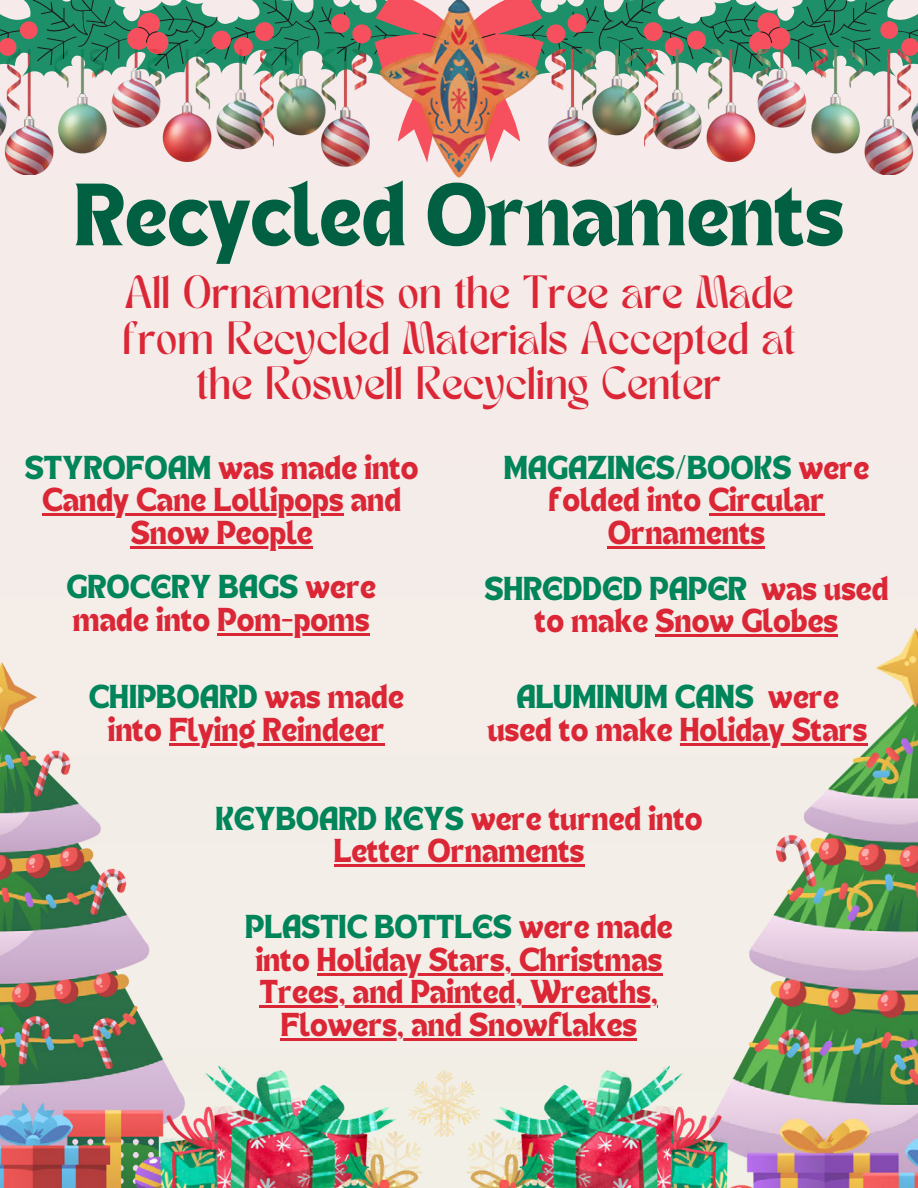
<style>
.page{position:relative;width:918px;height:1188px;background:#f4ece8}
.page>*{position:absolute;margin:0;border:0;box-sizing:border-box;transform-origin:0 0}
.t1{font:63.9px "TANHEADLINE";color:#006041}
.t2{font:32.55px/45.6px "TANMERINGUE";color:#db2636;text-align:center}
.t3{font:24px/32.7px "TANHEADLINE";color:#db2636;text-align:center}
.s1{color:#008459}
</style>
<div class="page">
<img style="left:0;top:662px;width:167px;height:526px">
<img style="left:734px;top:628px;width:184px;height:560px">
<img style="left:8px;top:163px;width:350px;height:12px">
<img style="left:0;top:0;width:918px;height:163px">
<svg style="left:139px;top:27px;width:640px;height:25px;background:#5c7560"></svg>
<img style="left:548px;top:50px;width:370px;height:125px">
<img style="left:501px;top:1066px;width:233px;height:122px">
<img style="left:155px;top:1066px;width:346px;height:122px">
<img style="left:380px;top:0;width:159px;height:177px">
<hr style="left:42px;top:514px;width:301px;height:2px;background:#db2636">
<hr style="left:131px;top:546px;width:182px;height:3px;background:#db2636">
<hr style="left:217px;top:633px;width:153px;height:2px;background:#db2636">
<hr style="left:709px;top:514px;width:116px;height:2px;background:#db2636">
<hr style="left:608px;top:546px;width:157px;height:3px;background:#db2636">
<hr style="left:317px;top:973px;width:345px;height:2px;background:#db2636">
<hr style="left:260px;top:1006px;width:398px;height:2px;background:#db2636">
<hr style="left:281px;top:1038px;width:356px;height:3px;background:#db2636">
<hr style="left:680px;top:743px;width:187px;height:3px;background:#db2636">
<hr style="left:656px;top:634px;width:182px;height:3px;background:#db2636">
<hr style="left:169px;top:743px;width:216px;height:3px;background:#db2636">
<hr style="left:334px;top:864px;width:250px;height:3px;background:#db2636">
<p class="t1" style="left:74px;top:179px;width:771px">Recycled Ornaments</p>
<p class="t2" style="left:123px;top:274px;width:674px">All Ornaments on the Tree are Made from Recycled Materials Accepted at the Roswell Recycling Center</p>
<p class="t3" style="left:25px;top:454px;width:395px"><span class="s1">STYROFOAM</span> was made into<br>Candy Cane Lollipops and<br>Snow People</p>
<p class="t3" style="left:66px;top:573px;width:311px;text-align:left"><span class="s1">GROCERY BAGS</span> were made into Pom-poms</p>
<p class="t3" style="left:89px;top:683px;width:317px"><span class="s1">CHIPBOARD</span> was made into Flying Reindeer</p>
<p class="t3" style="left:504px;top:454px;width:367px"><span class="s1">MAGAZINES/BOOKS</span> were folded into Circular<br>Ornaments</p>
<p class="t3" style="left:484px;top:575px;width:406px"><span class="s1">SHREDDED PAPER</span> was used to make Snow Globes</p>
<p class="t3" style="left:488px;top:683px;width:381px"><span class="s1">ALUMINUM CANS</span> were used to make Holiday Stars</p>
<p class="t3" style="left:216px;top:805px;width:489px"><span class="s1">KEYBOARD KEYS</span> were turned into<br>Letter Ornaments</p>
<p class="t3" style="left:245px;top:913px;width:429px"><span class="s1">PLASTIC BOTTLES</span> were made into Holiday Stars, Christmas<br>Trees, and Painted, Wreaths,<br>Flowers, and Snowflakes</p>
</div>
